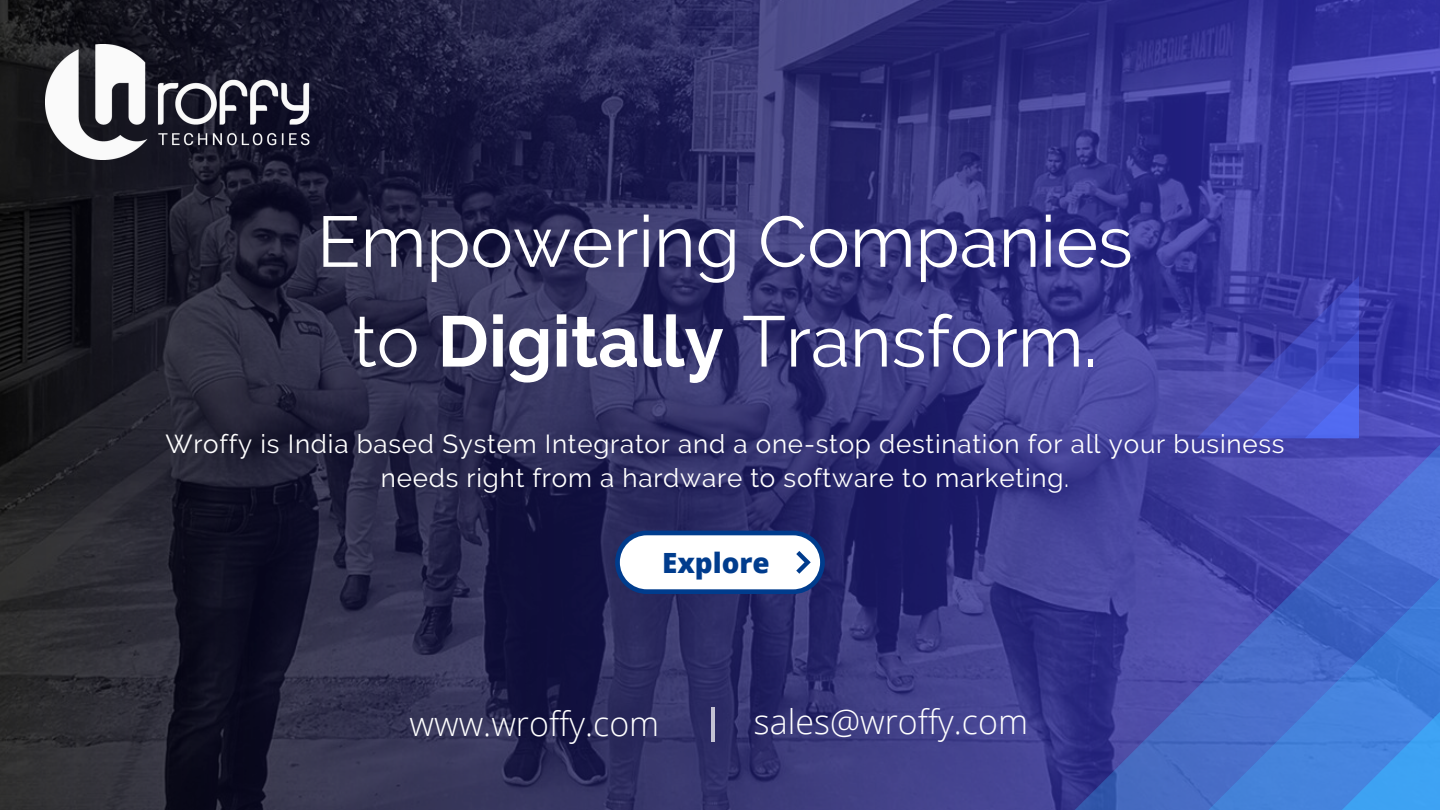
<style>
.page{position:relative;width:1440px;height:810px;background:#fff}
.page>*{position:absolute;margin:0;border:0;box-sizing:border-box;transform-origin:0 0}
.t1{font:71.6px/99.8px "Raleway";color:#fff;text-align:center}
.t2{font:300 34px "Open Sans";color:#fff}
.t3{font:800 27.9px "Open Sans";color:#003c8d}
.t4{font:26px/33.8px "Raleway";letter-spacing:.03em;color:#fff;text-align:center}
.s1{font-weight:700}
</style>
<div class="page">
<img style="left:0;top:0;width:1440px;height:810px">
<svg style="left:1197px;top:276px;width:162px;height:153px;background:#4348b4"></svg>
<svg style="left:1056px;top:429px;width:384px;height:381px;background:#4448a7"></svg>
<svg style="left:1188px;top:562px;width:252px;height:248px;background:#4568c6"></svg>
<svg style="left:1321px;top:695px;width:119px;height:115px;background:#428ee5"></svg>
<img style="left:45px;top:44px;width:268px;height:116px">
<hr style="left:711px;top:707px;width:3px;height:34px;background:#fff">
<svg style="left:615px;top:531px;width:210px;height:63px"></svg>
<p class="t1" style="left:317px;top:192px;width:817px">Empowering Companies to <span class="s1">Digitally</span> Transform.</p>
<p class="t4" style="left:165px;top:427px;width:1121px">Wroffy is India based System Integrator and a one-stop destination for all your business needs right from a hardware to software to marketing.</p>
<p class="t3" style="left:662px;top:543px;width:109px">Explore</p>
<p class="t2" style="left:410px;top:699px;width:251px">www.wroffy.com</p>
<h1 class="t2" style="left:754px;top:698px;width:276px">sales@wroffy.com</h1>
</div>
